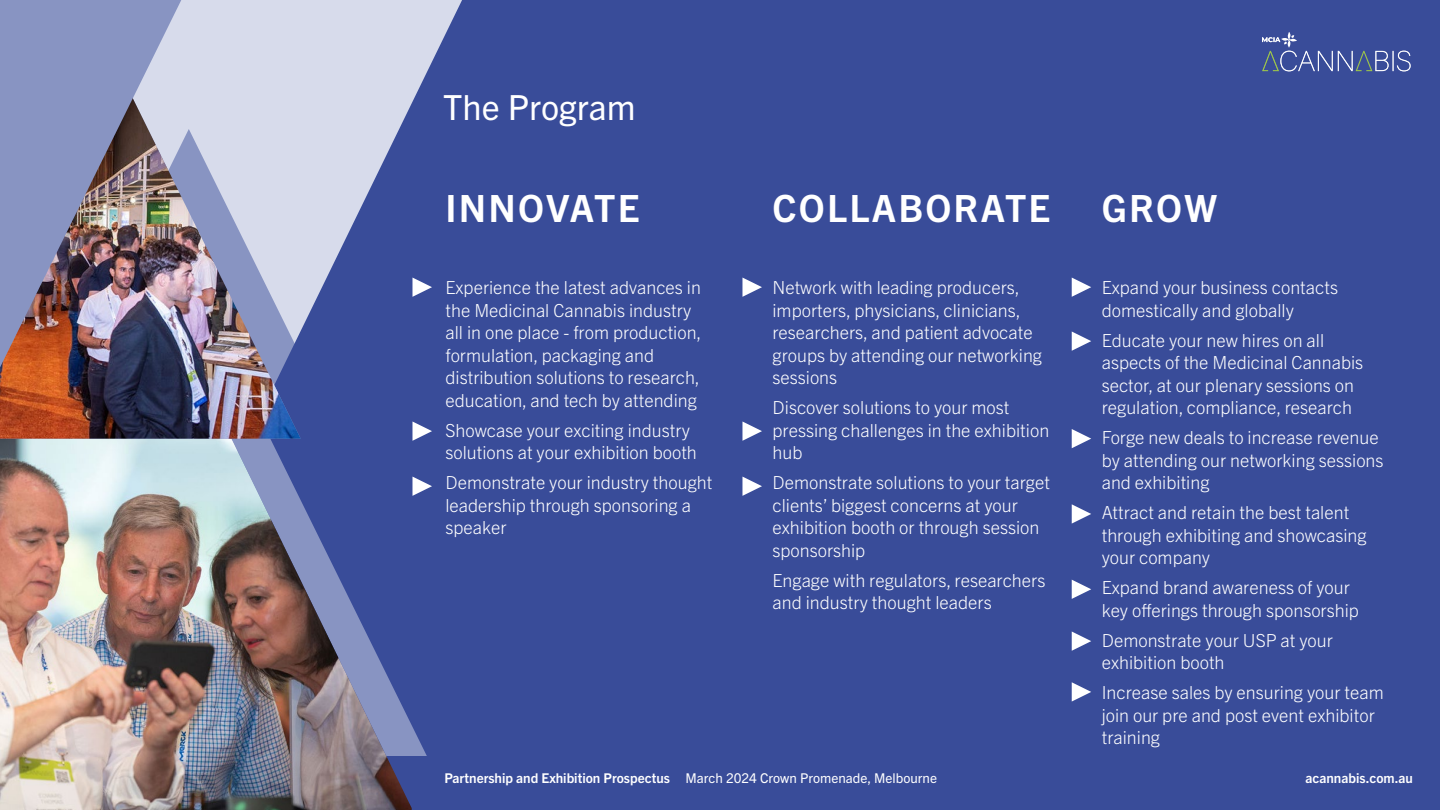
<style>
.page{position:relative;width:1440px;height:810px;background:#fff}
.page>*{position:absolute;margin:0;border:0;box-sizing:border-box;transform-origin:0 0}
.t1{font:700 37.58px "Trade Gothic Next LT Pro";letter-spacing:.06em;color:#fff}
.t2{font:34.65px "Trade Gothic Next LT Pro";color:#fff}
.t3{font:300 18px/22.5px "Trade Gothic Next LT Pro";color:#fff}
.t4{font:700 13.5px "Trade Gothic Next LT Pro";color:#fff}
.s1{font-weight:400}
</style>
<div class="page">
<div style="left:301px;top:0;width:1139px;height:810px;background:#394c99"></div>
<svg style="left:301px;top:106px;width:126px;height:650px;background:#6372af"></svg>
<svg style="left:412px;top:278px;width:20px;height:19px"></svg>
<svg style="left:412px;top:421px;width:20px;height:20px"></svg>
<svg style="left:413px;top:477px;width:19px;height:19px"></svg>
<svg style="left:742px;top:278px;width:20px;height:19px"></svg>
<svg style="left:742px;top:421px;width:20px;height:20px"></svg>
<svg style="left:742px;top:477px;width:20px;height:19px"></svg>
<svg style="left:1072px;top:278px;width:19px;height:19px"></svg>
<svg style="left:1072px;top:331px;width:19px;height:20px"></svg>
<svg style="left:1072px;top:429px;width:19px;height:19px"></svg>
<svg style="left:1072px;top:580px;width:19px;height:19px"></svg>
<svg style="left:1072px;top:504px;width:19px;height:20px"></svg>
<svg style="left:1072px;top:631px;width:19px;height:20px"></svg>
<svg style="left:1072px;top:682px;width:19px;height:20px"></svg>
<img style="left:0;top:436px;width:412px;height:374px">
<div style="left:181px;top:0;width:120px;height:40px;background:#d7dbeb"></div>
<img style="left:0;top:40px;width:301px;height:399px">
<img style="left:0;top:0;width:181px;height:367px">
<svg style="left:1262px;top:32px;width:149px;height:39px;background:#4e5fa1"></svg>
<h2 class="t2" style="left:443px;top:83px;width:194px">The Program</h2>
<h1 class="t1" style="left:445px;top:183px;width:196px">INNOVATE</h1>
<h1 class="t1" style="left:772px;top:183px;width:279px">COLLABORATE</h1>
<h1 class="t1" style="left:1102px;top:183px;width:117px">GROW</h1>
<p class="t3" style="left:446px;top:275px;width:258px">Experience the latest advances in the Medicinal Cannabis industry all in one place - from production, formulation, packaging and distribution solutions to research, education, and tech by attending</p>
<p class="t3" style="left:446px;top:418px;width:253px">Showcase your exciting industry solutions at your exhibition booth</p>
<p class="t3" style="left:446px;top:470px;width:268px">Demonstrate your industry thought leadership through sponsoring a speaker</p>
<p class="t3" style="left:773px;top:275px;width:271px">Network with leading producers, importers, physicians, clinicians, researchers, and patient advocate groups by attending our networking sessions</p>
<p class="t3" style="left:773px;top:395px;width:278px">Discover solutions to your most pressing challenges in the exhibition hub</p>
<p class="t3" style="left:773px;top:470px;width:279px">Demonstrate solutions to your target clients’ biggest concerns at your exhibition booth or through session sponsorship</p>
<p class="t3" style="left:773px;top:568px;width:274px">Engage with regulators, researchers and industry thought leaders</p>
<p class="t3" style="left:1102px;top:275px;width:238px">Expand your business contacts domestically and globally</p>
<p class="t3" style="left:1102px;top:328px;width:263px">Educate your new hires on all aspects of the Medicinal Cannabis sector, at our plenary sessions on regulation, compliance, research</p>
<p class="t3" style="left:1102px;top:425px;width:283px">Forge new deals to increase revenue by attending our networking sessions and exhibiting</p>
<p class="t3" style="left:1102px;top:500px;width:266px">Attract and retain the best talent through exhibiting and showcasing your company</p>
<p class="t3" style="left:1102px;top:575px;width:259px">Expand brand awareness of your key offerings through sponsorship</p>
<p class="t3" style="left:1102px;top:628px;width:233px">Demonstrate your USP at your exhibition booth</p>
<p class="t3" style="left:1102px;top:681px;width:283px">Increase sales by ensuring your team join our pre and post event exhibitor training</p>
<p class="t4" style="left:444px;top:769px;width:494px">Partnership and Exhibition Prospectus <span class="s1">March 2024 Crown Promenade, Melbourne</span></p>
<p class="t4" style="left:1306px;top:769px;width:109px">acannabis.com.au</p>
</div>
